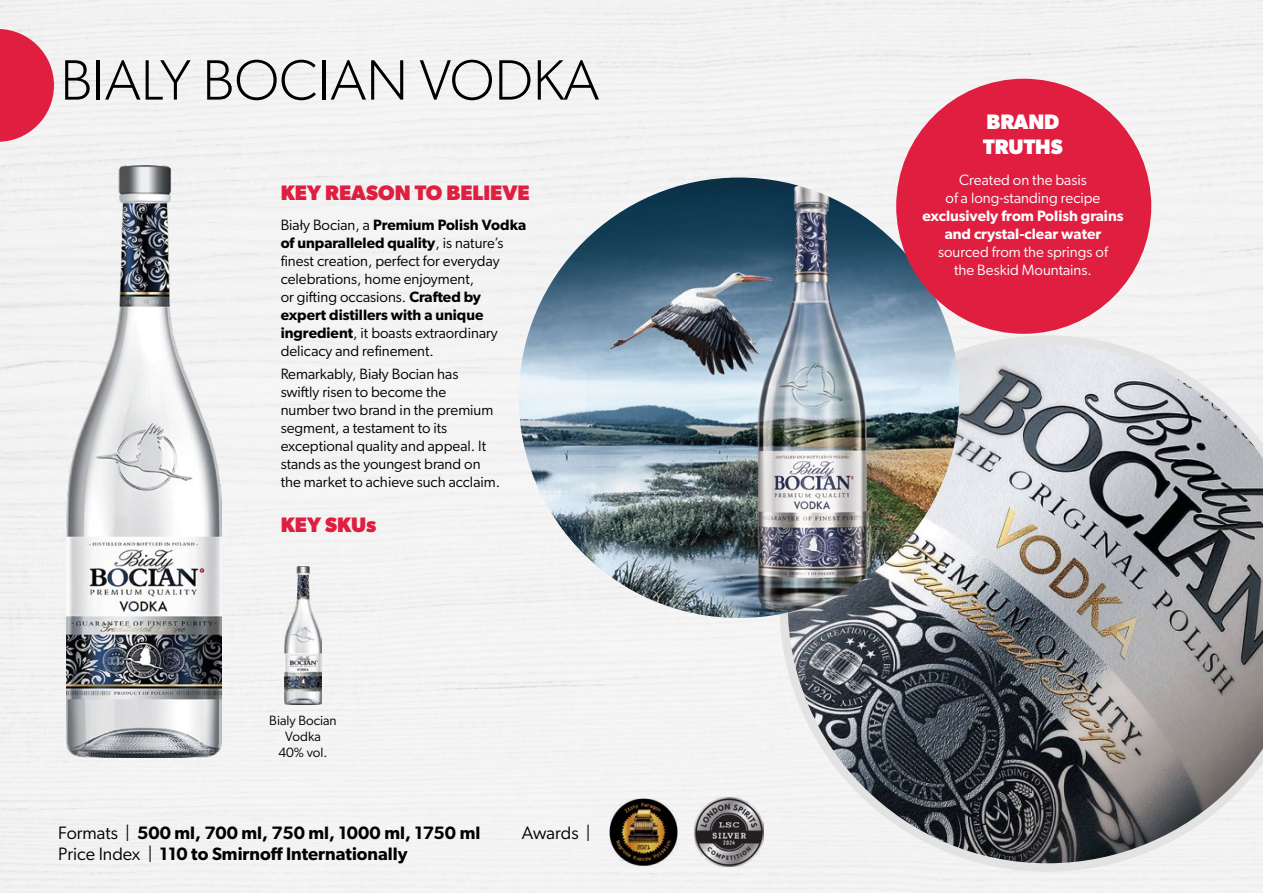
<style>
.page{position:relative;width:1263px;height:893px;background:#f3f3f3}
.page>*{position:absolute;margin:0;border:0;box-sizing:border-box;transform-origin:0 0}
.t1{font:300 57px "Gibson";color:#000}
.t2{font:700 21px "Gibson";color:#df1e40}
.t3{font:700 21px/25.2px "Gibson";color:#fff}
.t4{font:600 18px/21.6px "Gibson";color:#000}
.t5{font:18px "Gibson";color:#000}
.t6{font:15px/18px "Gibson";color:#000}
.t7{font:15px/18px "Gibson";color:#fff;text-align:center}
.t8{font:600 15px/18px "Gibson";color:#fff;text-align:center}
.t9{font:13.5px/16.2px "Gibson";color:#000;text-align:center}
.s1{font-weight:600}
.s2{font-weight:400}
</style>
<div class="page">
<svg style="left:779px;top:335px;width:484px;height:537px;background:#959699"></svg>
<img style="left:519px;top:178px;width:440px;height:440px;border-radius:220px">
<svg style="left:0;top:29px;width:54px;height:113px"></svg>
<div style="left:896px;top:79px;width:255px;height:255px;background:#df1e40;border-radius:50%"></div>
<img style="left:67px;top:166px;width:155px;height:591px">
<img style="left:285px;top:566px;width:36px;height:138px">
<img style="left:609px;top:798px;width:69px;height:67px">
<img style="left:695px;top:798px;width:68px;height:68px">
<h1 class="t1" style="left:60px;top:46px;width:540px">BIALY BOCIAN VODKA</h1>
<h2 class="t2" style="left:281px;top:180px;width:251px">KEY REASON TO BELIEVE</h2>
<p class="t6" style="left:281px;top:216px;width:247px">Biały Bocian, a <span class="s1">Premium Polish Vodka of unparalleled quality</span>, is nature’s finest creation, perfect for everyday celebrations, home enjoyment,<br>or gifting occasions. <span class="s1">Crafted by expert distillers with a unique ingredient</span>, it boasts extraordinary delicacy and refinement.</p>
<p class="t6" style="left:281px;top:364px;width:221px">Remarkably, Biały Bocian has swiftly risen to become the<br>number two brand in the premium segment, a testament to its exceptional quality and appeal. It stands as the youngest brand on the market to achieve such acclaim.</p>
<h2 class="t2" style="left:281px;top:513px;width:97px">KEY SKUs</h2>
<p class="t9" style="left:269px;top:712px;width:69px">Bialy Bocian<br>Vodka<br>40% vol.</p>
<p class="t4" style="left:58px;top:821px;width:424px"><span class="s2">Formats |</span> 500 ml, 700 ml, 750 ml, 1000 ml, 1750 ml<br><span class="s2">Price Index |</span> 110 to Smirnoff Internationally</p>
<p class="t5" style="left:522px;top:821px;width:70px">Awards |</p>
<h2 class="t3" style="left:983px;top:108px;width:81px">BRAND<br>TRUTHS</h2>
<p class="t7" style="left:946px;top:170px;width:156px">Created on the basis<br>of a long-standing recipe</p>
<p class="t8" style="left:922px;top:206px;width:203px">exclusively from Polish grains and crystal-clear water</p>
<p class="t7" style="left:938px;top:242px;width:171px">sourced from the springs of the Beskid Mountains.</p>
</div>
